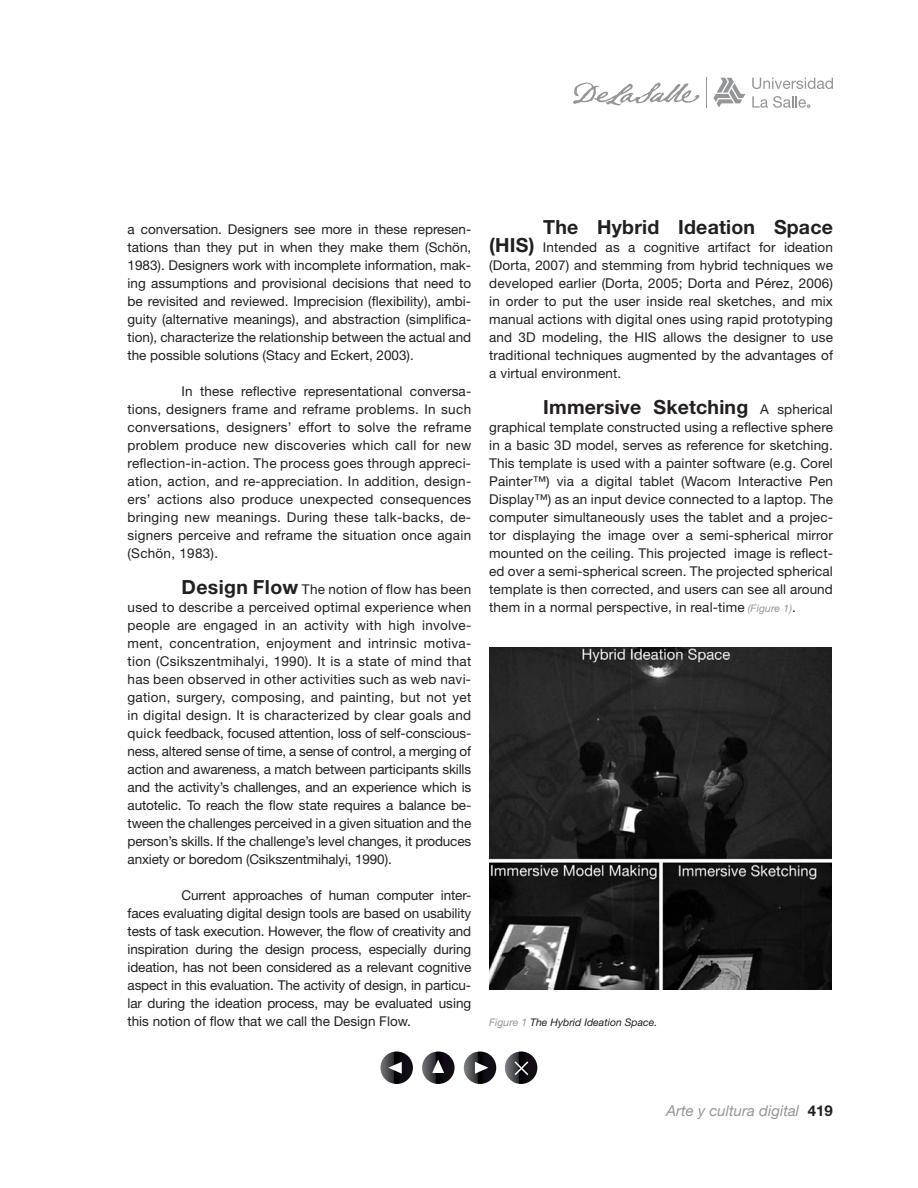
<style>
.page{position:relative;width:918px;height:1188px;background:#fff}
.page>*{position:absolute;margin:0;border:0;box-sizing:border-box;transform-origin:0 0}
.t1{font:700 19.5px "Helvetica Neue";letter-spacing:.01em;color:#231f20}
.t2{font:italic 15px "Helvetica Neue";color:#939598}
.t3{font:700 15px "Helvetica Neue";color:#231f20}
.t4{font:13.5px/18px "Helvetica Neue";color:#231f20;text-align:justify}
.t5{font:italic 10.5px "Helvetica Neue";color:#231f20}
.s1{font-weight:700;font-size:19.5px}
.s2{font-weight:400;font-size:13.5px}
.s3{font-style:italic;font-size:10.5px;color:#939598}
.s4{color:#939598}
</style>
<div class="page">
<svg style="left:573px;top:83px;width:126px;height:22px"></svg>
<hr style="left:706px;top:78px;width:1px;height:30px;background:#939598">
<svg style="left:714px;top:78px;width:31px;height:29px"></svg>
<svg style="left:752px;top:78px;width:81px;height:11px"></svg>
<svg style="left:752px;top:96px;width:58px;height:12px"></svg>
<img style="left:489px;top:648px;width:342px;height:342px">
<svg style="left:380px;top:1052px;width:33px;height:32px"></svg>
<svg style="left:388px;top:1062px;width:14px;height:12px"></svg>
<svg style="left:464px;top:1052px;width:32px;height:32px"></svg>
<svg style="left:475px;top:1062px;width:13px;height:12px"></svg>
<svg style="left:422px;top:1052px;width:33px;height:32px"></svg>
<svg style="left:432px;top:1059px;width:12px;height:14px"></svg>
<svg style="left:505px;top:1052px;width:32px;height:32px"></svg>
<svg style="left:513px;top:1060px;width:17px;height:17px"></svg>
<p class="t4" style="left:128px;top:222px;width:345px">a conversation. Designers see more in these represen&shy;tations than they put in when they make them (Schön, 1983). Designers work with incomplete information, mak&shy;ing assumptions and provisional decisions that need to be revisited and reviewed. Imprecision (flexibility), ambi&shy;guity (alternative meanings), and abstraction (simplifica&shy;tion), characterize the relationship between the actual and the possible solutions (Stacy and Eckert, 2003).</p>
<p class="t4" style="left:128px;top:384px;width:345px;text-indent:54px">In these reflective representational conversa&shy;tions, designers frame and reframe problems. In such conversations, designers’ effort to solve the reframe problem produce new discoveries which call for new reflection-in-action. The process goes through appreci&shy;ation, action, and re-appreciation. In addition, design&shy;ers’ actions also produce unexpected consequences bringing new meanings. During these talk-backs, de&shy;signers perceive and reframe the situation once again (Schön, 1983).</p>
<p class="t4" style="left:128px;top:582px;width:345px;text-indent:54px"><span class="s1">Design Flow</span> The notion of flow has been used to describe a perceived optimal experience when people are engaged in an activity with high involve&shy;ment, concentration, enjoyment and intrinsic motiva&shy;tion (Csikszentmihalyi, 1990). It is a state of mind that has been observed in other activities such as web navi&shy;gation, surgery, composing, and painting, but not yet in digital design. It is characterized by clear goals and quick feedback, focused attention, loss of self-conscious&shy;ness, altered sense of time, a sense of control, a merging of action and awareness, a match between participants skills and the activity’s challenges, and an experience which is autotelic. To reach the flow state requires a balance be&shy;tween the challenges perceived in a given situation and the person’s skills. If the challenge’s level changes, it produces anxiety or boredom (Csikszentmihalyi, 1990).</p>
<p class="t4" style="left:128px;top:888px;width:345px;text-indent:54px">Current approaches of human computer inter&shy;faces evaluating digital design tools are based on usability tests of task execution. However, the flow of creativity and inspiration during the design process, especially during ideation, has not been considered as a relevant cognitive aspect in this evaluation. The activity of design, in particu&shy;lar during the ideation process, may be evaluated using this notion of flow that we call the Design Flow.</p>
<h1 class="t1" style="left:543px;top:220px;width:291px">The Hybrid Ideation Space</h1>
<p class="t4" style="left:489px;top:240px;width:345px"><span class="s1">(HIS)</span> Intended as a cognitive artifact for ideation (Dorta, 2007) and stemming from hybrid techniques we developed earlier (Dorta, 2005; Dorta and Pérez, 2006) in order to put the user inside real sketches, and mix manual actions with digital ones using rapid prototyping and 3D modeling, the HIS allows the designer to use traditional techniques augmented by the advantages of a virtual environment.</p>
<h1 class="t1" style="left:543px;top:400px;width:291px">Immersive Sketching <span class="s2">A spherical</span></h1>
<p class="t4" style="left:489px;top:420px;width:345px">graphical template constructed using a reflective sphere in a basic 3D model, serves as reference for sketching.<br>This template is used with a painter software (e.g. Corel Painter™) via a digital tablet (Wacom Interactive Pen Display™) as an input device connected to a laptop. The computer simultaneously uses the tablet and a projec&shy;tor displaying the image over a semi-spherical mirror mounted on the ceiling. This projected image is reflect&shy;ed over a semi-spherical screen. The projected spherical template is then corrected, and users can see all around them in a normal perspective, in real-time <span class="s3">(Figure 1)</span>.</p>
<p class="t5" style="left:489px;top:1019px;width:170px"><span class="s4">Figure 1</span> The Hybrid Ideation Space.</p>
<p class="t2" style="left:666px;top:1105px;width:135px">Arte y cultura digital</p>
<p class="t3" style="left:808px;top:1105px;width:27px">419</p>
</div>
